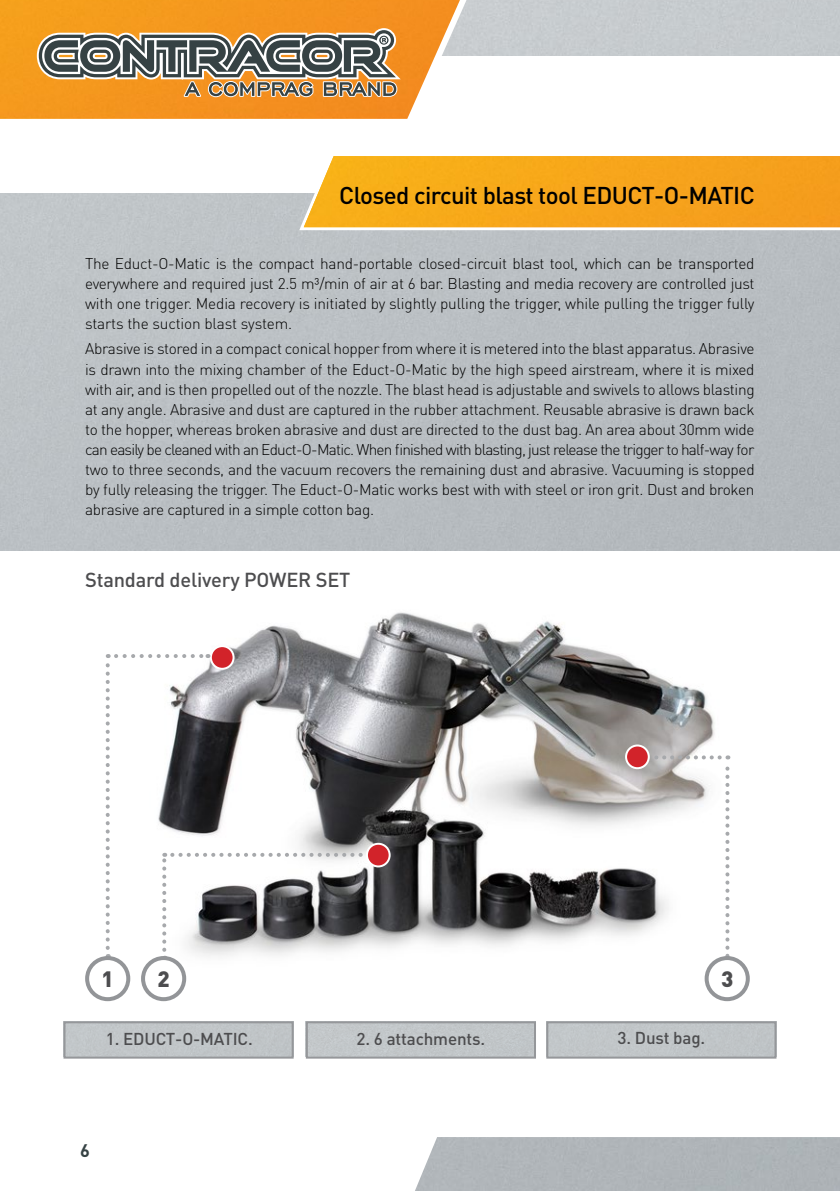
<style>
.page{position:relative;width:840px;height:1191px;background:#fff}
.page>*{position:absolute;margin:0;border:0;box-sizing:border-box;transform-origin:0 0}
.t1{font:500 24px "DIN Pro";letter-spacing:-.025em;color:#000}
.t2{font:900 22px "DIN Pro";color:#4d4d4f}
.t3{font:500 20px "DIN Pro";letter-spacing:-.01em;color:#4d4d4f}
.t4{font:700 18px "DIN Pro";color:#364244}
.t5{font:500 17px "DIN Pro";letter-spacing:-.01em;color:#4d4d4f}
.t6{font:300 15.4px/20px "DIN Pro";letter-spacing:-.02em;color:#000;text-align:justify}
</style>
<div class="page">
<div style="left:472px;top:0;width:40px;height:56px;background:#c9cdd0"></div>
<img style="left:0;top:0;width:472px;height:119px">
<svg style="left:35px;top:26px;width:370px;height:93px"></svg>
<svg style="left:39px;top:30px;width:358px;height:67px"></svg>
<img style="left:85px;top:612px;width:665px;height:371px">
<svg style="left:294px;top:193px;width:545px;height:42px"></svg>
<img style="left:303px;top:156px;width:536px;height:71px">
<div style="left:63px;top:1021px;width:230px;height:37px;border:2px solid #95979a"></div>
<div style="left:546px;top:1021px;width:230px;height:37px;border:2px solid #95979a"></div>
<div style="left:306px;top:1021px;width:229px;height:37px;border:2px solid #95979a"></div>
<div style="left:211px;top:646px;width:22px;height:23px;background:#d2232a;border-radius:50%"></div>
<div style="left:210px;top:645px;width:24px;height:25px;border:2px solid #fff;border-radius:50%"></div>
<svg style="left:106px;top:654px;width:4px;height:294px"></svg>
<svg style="left:116px;top:654px;width:92px;height:4px"></svg>
<div style="left:87px;top:958px;width:41px;height:41px;background:#fff;border-radius:50%"></div>
<div style="left:85px;top:956px;width:45px;height:45px;border:4px solid #939598;border-radius:50%"></div>
<svg style="left:725px;top:755px;width:4px;height:201px"></svg>
<svg style="left:649px;top:755px;width:70px;height:4px"></svg>
<div style="left:706px;top:958px;width:41px;height:41px;background:#fff;border-radius:50%"></div>
<div style="left:704px;top:956px;width:45px;height:45px;border:4px solid #939598;border-radius:50%"></div>
<svg style="left:625px;top:745px;width:23px;height:23px"></svg>
<div style="left:624px;top:744px;width:25px;height:25px;border:2px solid #fff;border-radius:50%"></div>
<svg style="left:162px;top:853px;width:4px;height:96px"></svg>
<svg style="left:172px;top:853px;width:194px;height:4px"></svg>
<div style="left:143px;top:958px;width:41px;height:41px;background:#fff;border-radius:50%"></div>
<div style="left:141px;top:956px;width:45px;height:45px;border:4px solid #939598;border-radius:50%"></div>
<div style="left:367px;top:843px;width:22px;height:23px;background:#d2232a;border-radius:50%"></div>
<div style="left:366px;top:842px;width:24px;height:25px;border:2px solid #fff;border-radius:50%"></div>
<h1 class="t1" style="left:339px;top:180px;width:417px">Closed circuit blast tool EDUCT-O-MATIC</h1>
<p class="t6" style="left:85px;top:253px;width:670px">The Educt-O-Matic is the compact hand-portable closed-circuit blast tool, which can be transported everywhere and required just 2.5 m³/min of air at 6 bar. Blasting and media recovery are controlled just with one trigger. Media recovery is initiated by slightly pulling the trigger, while pulling the trigger fully starts the suction blast system.</p>
<p class="t6" style="left:85px;top:339px;width:670px">Abrasive is stored in a compact conical hopper from where it is metered into the blast apparatus. Abrasive is drawn into the mixing chamber of the Educt-O-Matic by the high speed airstream, where it is mixed with air, and is then propelled out of the nozzle. The blast head is adjustable and swivels to allows blasting at any angle. Abrasive and dust are captured in the rubber attachment. Reusable abrasive is drawn back to the hopper, whereas broken abrasive and dust are directed to the dust bag. An area about 30mm wide can easily be cleaned with an Educt-O-Matic. When finished with blasting, just release the trigger to half-way for two to three seconds, and the vacuum recovers the remaining dust and abrasive. Vacuuming is stopped by fully releasing the trigger. The Educt-O-Matic works best with with steel or iron grit. Dust and broken abrasive are captured in a simple cotton bag.</p>
<p class="t3" style="left:85px;top:567px;width:267px">Standard delivery POWER SET</p>
<h2 class="t2" style="left:101px;top:963px;width:14px">1</h2>
<h2 class="t2" style="left:157px;top:963px;width:14px">2</h2>
<h2 class="t2" style="left:720px;top:963px;width:14px">3</h2>
<p class="t5" style="left:106px;top:1028px;width:148px">1. EDUCT-O-MATIC.</p>
<p class="t5" style="left:356px;top:1028px;width:130px">2. 6 attachments.</p>
<p class="t5" style="left:617px;top:1027px;width:89px">3. Dust bag.</p>
<p class="t4" style="left:80px;top:1138px;width:11px">6</p>
</div>
